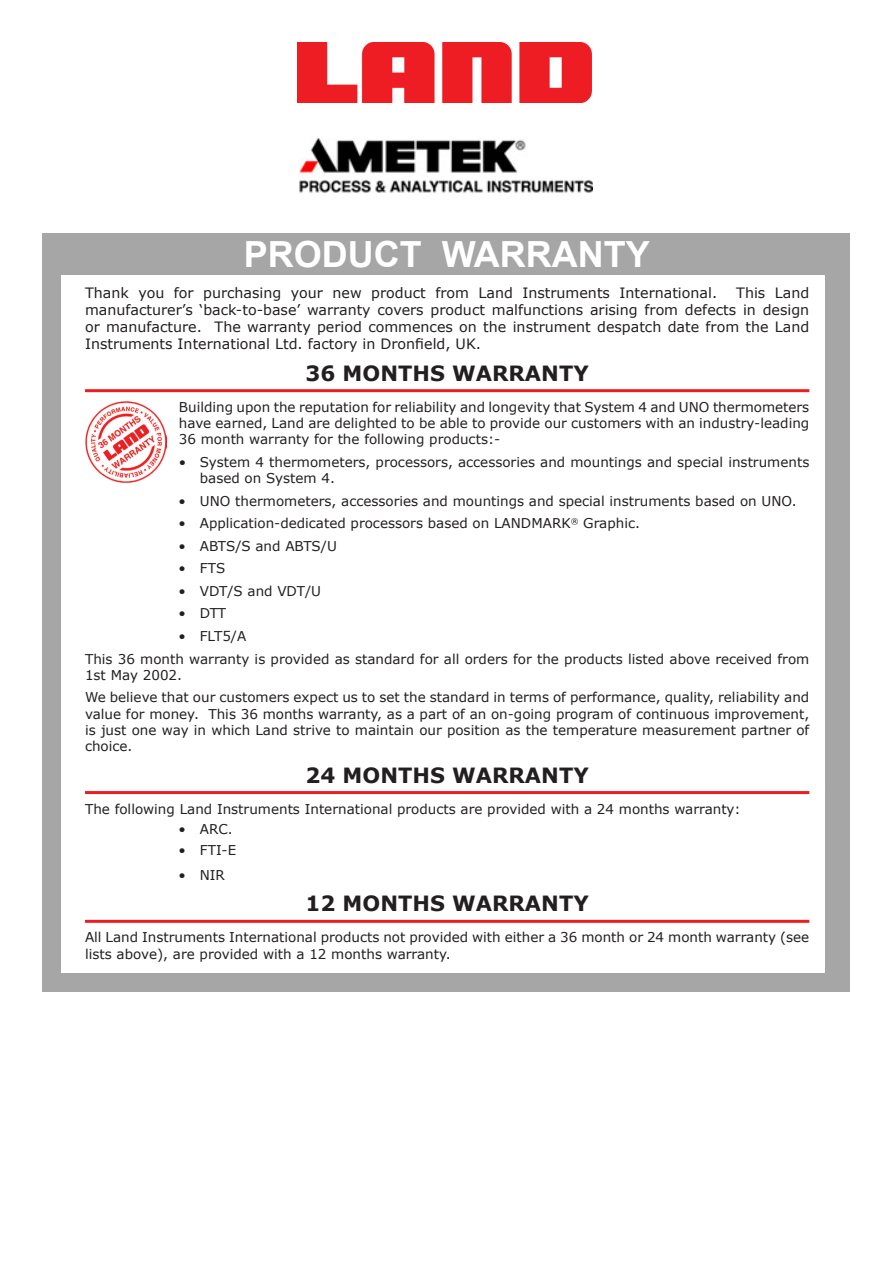
<style>
.page{position:relative;width:893px;height:1263px;background:#fff}
.page>*{position:absolute;margin:0;border:0;box-sizing:border-box;transform-origin:0 0}
.t1{font:700 36px "Arial";color:#fff}
.t2{font:700 21px "Verdana";color:#231f20}
.t3{font:14.25px/17.1px "Verdana";color:#231f20;text-align:justify}
.t4{font:13.5px/16.2px "Verdana";color:#231f20}
</style>
<div class="page">
<img style="left:298px;top:43px;width:293px;height:59px">
<div style="left:43px;top:233px;width:807px;height:758px;background:#a7a6a6"></div>
<div style="left:62px;top:275px;width:763px;height:698px;background:#fff"></div>
<img style="left:85px;top:402px;width:81px;height:81px">
<hr style="left:85px;top:389px;width:724px;height:3px;background:#ee1d23">
<hr style="left:85px;top:791px;width:724px;height:3px;background:#ee1d23">
<hr style="left:85px;top:920px;width:724px;height:3px;background:#ee1d23">
<img style="left:299px;top:138px;width:293px;height:55px">
<p class="t1" style="left:244px;top:231px;width:407px">PRODUCT WARRANTY</p>
<p class="t3" style="left:85px;top:284px;width:634px">Thank you for purchasing your new product from Land Instruments International.</p>
<p class="t3" style="left:85px;top:284px;width:726px;text-indent:651px">This Land manufacturer’s ‘back-to-base’ warranty covers product malfunctions arising from defects in design or manufacture. The warranty period commences on the instrument despatch date from the Land Instruments International Ltd. factory in Dronfield, UK.</p>
<p class="t2" style="left:306px;top:360px;width:285px">36 MONTHS WARRANTY</p>
<p class="t4" style="left:179px;top:398px;width:632px;text-align:justify">Building upon the reputation for reliability and longevity that System 4 and UNO thermometers have earned, Land are delighted to be able to provide our customers with an industry-leading 36 month warranty for the following products:-</p>
<p class="t4" style="left:200px;top:453px;width:611px;text-indent:-21px">• System 4 thermometers, processors, accessories and mountings and special instruments based on System 4.</p>
<p class="t4" style="left:179px;top:492px;width:620px">• UNO thermometers, accessories and mountings and special instruments based on UNO.</p>
<p class="t4" style="left:179px;top:515px;width:463px">• Application-dedicated processors based on LANDMARK<sup>®</sup> Graphic.</p>
<p class="t4" style="left:179px;top:537px;width:160px">• ABTS/S and ABTS/U</p>
<p class="t4" style="left:179px;top:560px;width:48px">• FTS</p>
<p class="t4" style="left:179px;top:582px;width:144px">• VDT/S and VDT/U</p>
<p class="t4" style="left:179px;top:605px;width:49px">• DTT</p>
<p class="t4" style="left:85px;top:624px;width:726px;line-height:22.5px;text-indent:94px">• FLT5/A<br>This 36 month warranty is provided as standard for all orders for the products listed above received from</p>
<p class="t4" style="left:85px;top:663px;width:726px;line-height:22.5px">1st May 2002.<br>We believe that our customers expect us to set the standard in terms of performance, quality, reliability and</p>
<p class="t4" style="left:85px;top:705px;width:726px;text-align:justify">value for money. This 36 months warranty, as a part of an on-going program of continuous improvement, is just one way in which Land strive to maintain our position as the temperature measurement partner of choice.</p>
<p class="t2" style="left:306px;top:761px;width:285px">24 MONTHS WARRANTY</p>
<p class="t4" style="left:85px;top:800px;width:657px">The following Land Instruments International products are provided with a 24 months warranty:</p>
<p class="t4" style="left:179px;top:821px;width:56px">• ARC.</p>
<p class="t4" style="left:179px;top:841px;width:59px">• FTI-E</p>
<p class="t4" style="left:179px;top:866px;width:48px">• NIR</p>
<p class="t2" style="left:306px;top:890px;width:285px">12 MONTHS WARRANTY</p>
<p class="t4" style="left:85px;top:929px;width:726px">All Land Instruments International products not provided with either a 36 month or 24 month warranty (see lists above), are provided with a 12 months warranty.</p>
</div>
